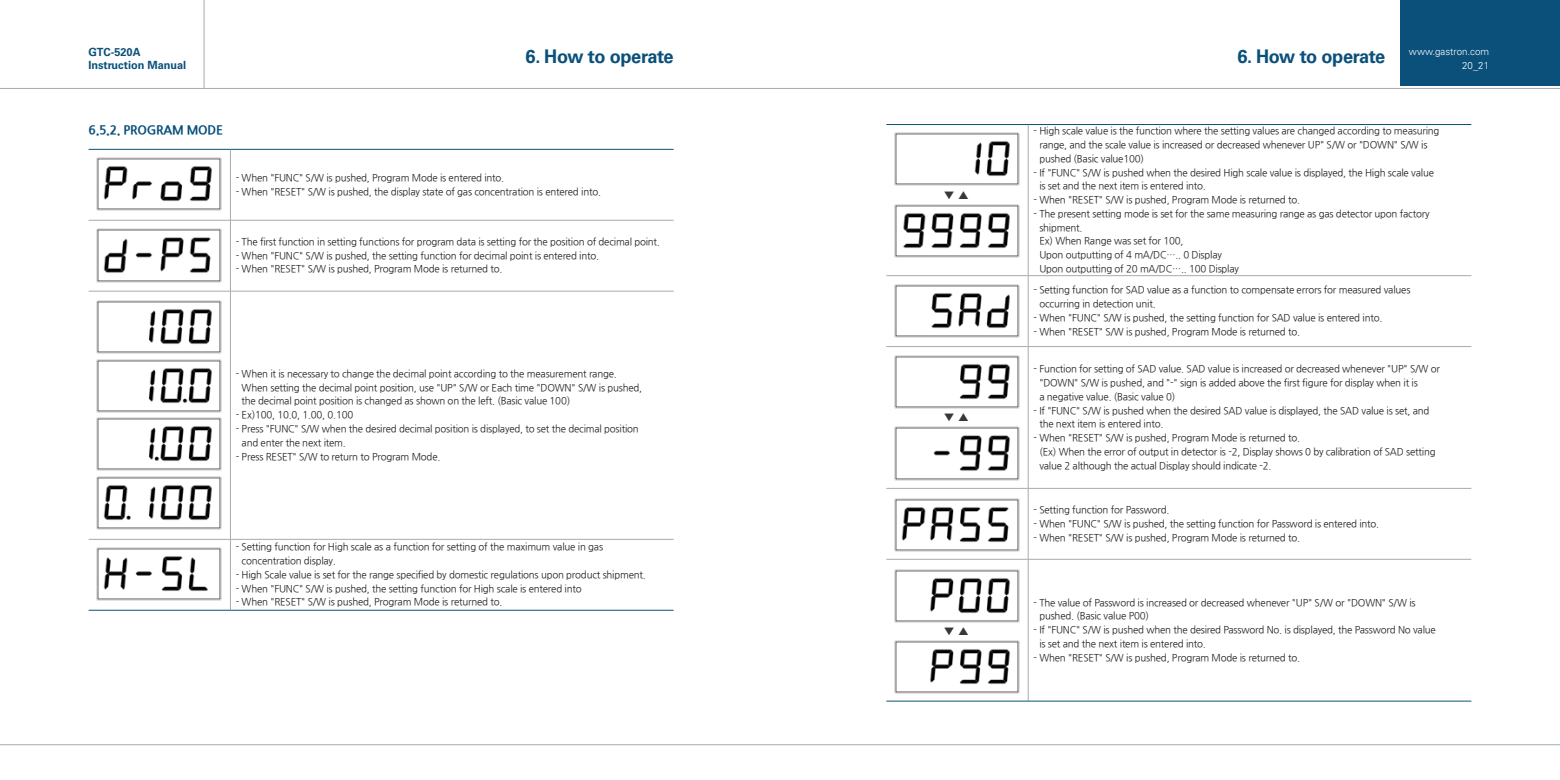
<style>
.page{position:relative;width:1560px;height:780px;background:#fff}
.page>*{position:absolute;margin:0;border:0;box-sizing:border-box;transform-origin:0 0}
.t1{font:700 18.75px "Univers LT Std";letter-spacing:-.02em;color:#0a507a}
.t2{font:800 12.5px "Nanum Gothic";letter-spacing:-.02em;color:#0a507a}
.t3{font:12.5px "Nanum Gothic";color:#383839}
.t4{font:700 11.25px/12.5px "Univers LT Std";color:#0a507a}
.t5{font:10px "Nanum Gothic";letter-spacing:-.02em;color:#231f20}
.t6{font:300 10px/13.8px "Univers LT Std";color:#fff;text-align:right}
.s1{color:#fff}
.s2{font-family:"Nanum Gothic";font-weight:400}
</style>
<div class="page">
<div style="left:1400px;top:0;width:159px;height:85px;background:#0a507a"></div>
<hr style="left:0;top:88px;width:1559px;height:1px;background:#a6abb0">
<hr style="left:0;top:744px;width:1559px;height:1px;background:#a6abb0">
<hr style="left:204px;top:0;width:1px;height:89px;background:#a6abb0">
<hr style="left:230px;top:150px;width:1px;height:70px;background:#a6abb0">
<hr style="left:230px;top:220px;width:1px;height:71px;background:#a6abb0">
<hr style="left:230px;top:291px;width:1px;height:248px;background:#a6abb0">
<hr style="left:230px;top:539px;width:1px;height:70px;background:#a6abb0">
<hr style="left:89px;top:220px;width:141px;height:1px;background:#a6abb0">
<hr style="left:230px;top:220px;width:443px;height:1px;background:#a6abb0">
<hr style="left:89px;top:291px;width:141px;height:1px;background:#a6abb0">
<hr style="left:230px;top:291px;width:443px;height:1px;background:#a6abb0">
<hr style="left:89px;top:539px;width:141px;height:1px;background:#a6abb0">
<hr style="left:230px;top:539px;width:443px;height:1px;background:#a6abb0">
<hr style="left:89px;top:149px;width:141px;height:1px;background:#0a507a">
<hr style="left:230px;top:149px;width:443px;height:1px;background:#0a507a">
<hr style="left:89px;top:609px;width:141px;height:1px;background:#0a507a">
<hr style="left:230px;top:609px;width:443px;height:1px;background:#0a507a">
<img style="left:97px;top:157px;width:124px;height:54px">
<img style="left:97px;top:547px;width:124px;height:54px">
<img style="left:97px;top:229px;width:124px;height:53px">
<img style="left:97px;top:300px;width:124px;height:54px">
<img style="left:97px;top:359px;width:124px;height:53px">
<img style="left:97px;top:417px;width:124px;height:54px">
<img style="left:97px;top:476px;width:124px;height:53px">
<hr style="left:1027px;top:125px;width:1px;height:150px;background:#a6abb0">
<hr style="left:1027px;top:276px;width:1px;height:70px;background:#a6abb0">
<hr style="left:1027px;top:347px;width:1px;height:141px;background:#a6abb0">
<hr style="left:1027px;top:488px;width:1px;height:71px;background:#a6abb0">
<hr style="left:1027px;top:559px;width:1px;height:141px;background:#a6abb0">
<hr style="left:886px;top:275px;width:142px;height:1px;background:#a6abb0">
<hr style="left:1028px;top:275px;width:442px;height:1px;background:#a6abb0">
<hr style="left:886px;top:346px;width:142px;height:1px;background:#a6abb0">
<hr style="left:1028px;top:346px;width:442px;height:1px;background:#a6abb0">
<hr style="left:886px;top:488px;width:142px;height:1px;background:#a6abb0">
<hr style="left:1028px;top:488px;width:442px;height:1px;background:#a6abb0">
<hr style="left:886px;top:559px;width:142px;height:1px;background:#a6abb0">
<hr style="left:1028px;top:559px;width:442px;height:1px;background:#a6abb0">
<hr style="left:886px;top:124px;width:142px;height:1px;background:#0a507a">
<hr style="left:1028px;top:124px;width:442px;height:1px;background:#0a507a">
<hr style="left:886px;top:700px;width:142px;height:1px;background:#0a507a">
<hr style="left:1028px;top:700px;width:442px;height:1px;background:#0a507a">
<img style="left:894px;top:284px;width:124px;height:54px">
<img style="left:894px;top:498px;width:124px;height:53px">
<img style="left:894px;top:204px;width:124px;height:53px">
<img style="left:894px;top:133px;width:124px;height:53px">
<img style="left:894px;top:427px;width:124px;height:53px">
<img style="left:894px;top:355px;width:124px;height:53px">
<img style="left:894px;top:640px;width:124px;height:53px">
<img style="left:894px;top:569px;width:124px;height:53px">
<p class="t4" style="left:88px;top:47px;width:99px">GTC-520A<br>Instruction Manual</p>
<h1 class="t1" style="left:525px;top:49px;width:149px">6. How to operate</h1>
<p class="t2" style="left:89px;top:124px;width:136px">6.5.2. PROGRAM MODE</p>
<p class="t5" style="left:236px;top:173px;width:270px">- When "FUNC" S/W is pushed, Program Mode is entered into.</p>
<p class="t5" style="left:236px;top:187px;width:367px">- When "RESET" S/W is pushed, the display state of gas concentration is entered into.</p>
<p class="t5" style="left:236px;top:237px;width:425px">- The first function in setting functions for program data is setting for the position of decimal point.</p>
<p class="t5" style="left:236px;top:251px;width:365px">- When "FUNC" S/W is pushed, the setting function for decimal point is entered into.</p>
<p class="t5" style="left:236px;top:264px;width:268px">- When "RESET" S/W is pushed, Program Mode is returned to.</p>
<p class="t5" style="left:236px;top:369px;width:382px">- When it is necessary to change the decimal point according to the measurement range.</p>
<p class="t5" style="left:236px;top:383px;width:408px"><span class="s1">-</span> When setting the decimal point position, use "UP" S/W or Each time "DOWN" S/W is pushed,</p>
<p class="t5" style="left:236px;top:396px;width:336px"><span class="s1">-</span> the decimal point position is changed as shown on the left. (Basic value 100)</p>
<p class="t5" style="left:236px;top:410px;width:119px">- Ex)100, 10.0, 1.00, 0.100</p>
<p class="t5" style="left:236px;top:424px;width:404px">- Press "FUNC" S/W when the desired decimal position is displayed, to set the decimal position</p>
<p class="t5" style="left:236px;top:438px;width:112px"><span class="s1">-</span> and enter the next item.</p>
<p class="t5" style="left:236px;top:451px;width:206px">- Press RESET" S/W to return to Program Mode.</p>
<p class="t5" style="left:236px;top:542px;width:369px">- Setting function for High scale as a function for setting of the maximum value in gas</p>
<p class="t5" style="left:236px;top:556px;width:102px"><span class="s1">-</span> concentration display.</p>
<p class="t5" style="left:236px;top:570px;width:411px">- High Scale value is set for the range specified by domestic regulations upon product shipment.</p>
<p class="t5" style="left:236px;top:583px;width:347px">- When "FUNC" S/W is pushed, the setting function for High scale is entered into</p>
<p class="t5" style="left:236px;top:597px;width:268px">- When "RESET" S/W is pushed, Program Mode is returned to.</p>
<p class="t3" style="left:943px;top:189px;width:27px">▼ ▲</p>
<p class="t3" style="left:943px;top:411px;width:27px">▼ ▲</p>
<p class="t3" style="left:943px;top:625px;width:27px">▼ ▲</p>
<h1 class="t1" style="left:1237px;top:49px;width:149px">6. How to operate</h1>
<p class="t6" style="left:1408px;top:46px;width:82px">www.gastron.com<br>20<span class="s2">_</span>21</p>
<p class="t5" style="left:1033px;top:126px;width:407px">- High scale value is the function where the setting values are changed according to measuring</p>
<p class="t5" style="left:1033px;top:140px;width:395px"><span class="s1">-</span> range, and the scale value is increased or decreased whenever UP" S/W or "DOWN" S/W is</p>
<p class="t5" style="left:1033px;top:154px;width:112px"><span class="s1">-</span> pushed (Basic value100)</p>
<p class="t5" style="left:1033px;top:167px;width:402px">- If "FUNC" S/W is pushed when the desired High scale value is displayed, the High scale value</p>
<p class="t5" style="left:1033px;top:181px;width:174px"><span class="s1">-</span> is set and the next item is entered into.</p>
<p class="t5" style="left:1033px;top:195px;width:268px">- When "RESET" S/W is pushed, Program Mode is returned to.</p>
<p class="t5" style="left:1033px;top:209px;width:397px">- The present setting mode is set for the same measuring range as gas detector upon factory</p>
<p class="t5" style="left:1033px;top:223px;width:50px"><span class="s1">-</span> shipment.</p>
<p class="t5" style="left:1033px;top:236px;width:151px"><span class="s1">-</span> Ex) When Range was set for 100,</p>
<p class="t5" style="left:1033px;top:250px;width:190px"><span class="s1">-</span> Upon outputting of 4 mA/DC….. 0 Display</p>
<p class="t5" style="left:1033px;top:264px;width:207px"><span class="s1">-</span> Upon outputting of 20 mA/DC….. 100 Display</p>
<p class="t5" style="left:1033px;top:285px;width:378px">- Setting function for SAD value as a function to compensate errors for measured values</p>
<p class="t5" style="left:1033px;top:299px;width:124px"><span class="s1">-</span> occurring in detection unit.</p>
<p class="t5" style="left:1033px;top:313px;width:350px">- When "FUNC" S/W is pushed, the setting function for SAD value is entered into.</p>
<p class="t5" style="left:1033px;top:327px;width:268px">- When "RESET" S/W is pushed, Program Mode is returned to.</p>
<p class="t5" style="left:1033px;top:364px;width:408px">- Function for setting of SAD value. SAD value is increased or decreased whenever "UP" S/W or</p>
<p class="t5" style="left:1033px;top:378px;width:386px"><span class="s1">-</span> "DOWN" S/W is pushed, and "-" sign is added above the first figure for display when it is</p>
<p class="t5" style="left:1033px;top:392px;width:143px"><span class="s1">-</span> a negative value. (Basic value 0)</p>
<p class="t5" style="left:1033px;top:405px;width:397px">- If "FUNC" S/W is pushed when the desired SAD value is displayed, the SAD value is set, and</p>
<p class="t5" style="left:1033px;top:419px;width:131px"><span class="s1">-</span> the next item is entered into.</p>
<p class="t5" style="left:1033px;top:433px;width:268px">- When "RESET" S/W is pushed, Program Mode is returned to.</p>
<p class="t5" style="left:1033px;top:447px;width:403px"><span class="s1">-</span> (Ex) When the error of output in detector is -2, Display shows 0 by calibration of SAD setting</p>
<p class="t5" style="left:1033px;top:461px;width:239px"><span class="s1">-</span> value 2 although the actual Display should indicate -2.</p>
<p class="t5" style="left:1033px;top:505px;width:137px">- Setting function for Password.</p>
<p class="t5" style="left:1033px;top:519px;width:347px">- When "FUNC" S/W is pushed, the setting function for Password is entered into.</p>
<p class="t5" style="left:1033px;top:532px;width:268px">- When "RESET" S/W is pushed, Program Mode is returned to.</p>
<p class="t5" style="left:1033px;top:597px;width:383px">- The value of Password is increased or decreased whenever "UP" S/W or "DOWN" S/W is</p>
<p class="t5" style="left:1033px;top:611px;width:117px"><span class="s1">-</span> pushed. (Basic value P00)</p>
<p class="t5" style="left:1033px;top:625px;width:404px">- If "FUNC" S/W is pushed when the desired Password No. is displayed, the Password No value</p>
<p class="t5" style="left:1033px;top:639px;width:174px"><span class="s1">-</span> is set and the next item is entered into.</p>
<p class="t5" style="left:1033px;top:652px;width:268px">- When "RESET" S/W is pushed, Program Mode is returned to.</p>
</div>
